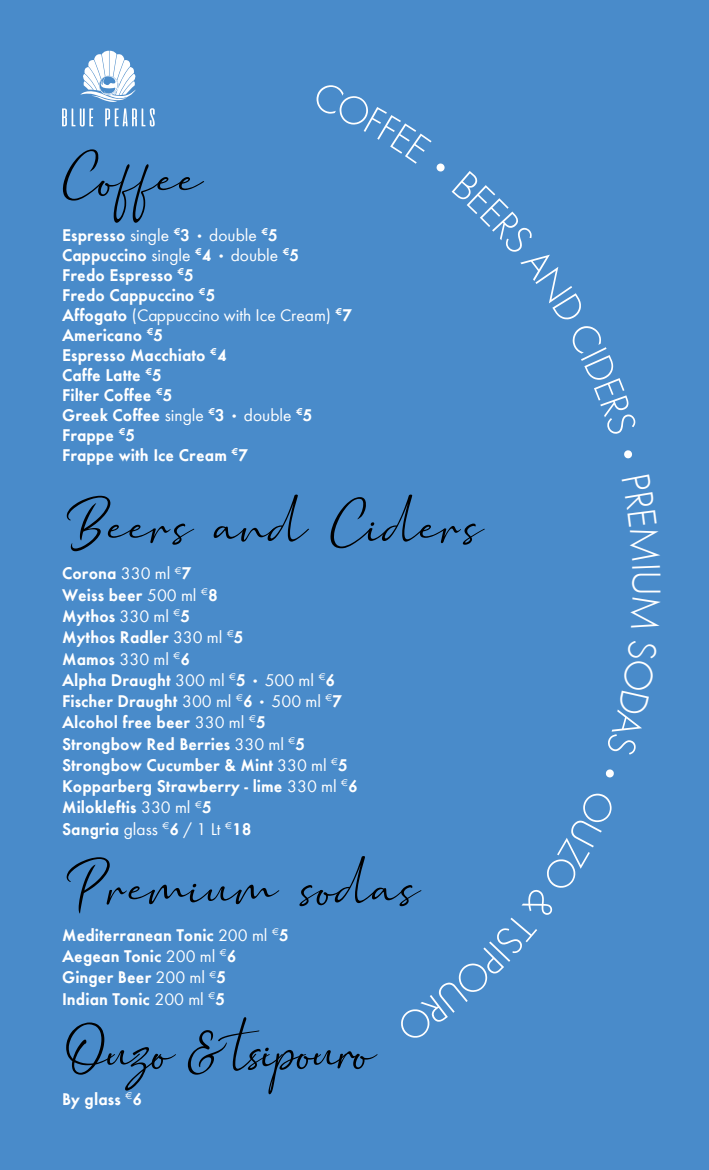
<style>
.page{position:relative;width:709px;height:1170px;background:#fff}
.page>*{position:absolute;margin:0;border:0;box-sizing:border-box;transform-origin:0 0}
.t1{font:60px "Marthin Slant";color:#000}
.t2{font:60px "Marthin Slant";letter-spacing:-.08em;color:#000}
.t3{font:100 41.25px "Futura Greek";color:#fff}
.t4{font:600 17.5px/21.2px "Futura Greek";color:#fff}
.s1{font-weight:400}
</style>
<div class="page">
<div style="left:0;top:0;width:709px;height:1169px;background:#498bca"></div>
<svg style="left:62px;top:51px;width:93px;height:75px"></svg>
<h1 class="t1" style="left:62px;top:133px;width:141px">Coffee</h1>
<p class="t4" style="left:62px;top:224px;width:291px;line-height:20px">Espresso <span class="s1">single</span> <sup>€</sup>3 <span class="s1">• double</span> <sup>€</sup>5<br>Cappuccino <span class="s1">single</span> <sup>€</sup>4 <span class="s1">• double</span> <sup>€</sup>5<br>Fredo Espresso <sup>€</sup>5<br>Fredo Cappuccino <sup>€</sup>5<br>Affogato <span class="s1">(Cappuccino with Ice Cream)</span> <sup>€</sup>7<br>Americano <sup>€</sup>5<br>Espresso Macchiato <sup>€</sup>4<br>Caffe Latte <sup>€</sup>5<br>Filter Coffee <sup>€</sup>5<br>Greek Coffee <span class="s1">single</span> <sup>€</sup>3 <span class="s1">• double</span> <sup>€</sup>5<br>Frappe <sup>€</sup>5<br>Frappe with Ice Cream <sup>€</sup>7</p>
<h1 class="t1" style="left:62px;top:481px;width:421px">Beers and Ciders</h1>
<p class="t4" style="left:62px;top:563px;width:297px">Corona <span class="s1">330 ml</span> <sup>€</sup>7<br>Weiss beer <span class="s1">500 ml</span> <sup>€</sup>8<br>Mythos <span class="s1">330 ml</span> <sup>€</sup>5<br>Mythos Radler <span class="s1">330 ml</span> <sup>€</sup>5<br>Mamos <span class="s1">330 ml</span> <sup>€</sup>6<br>Alpha Draught <span class="s1">300 ml</span> <sup>€</sup>5 <span class="s1">• 500 ml</span> <sup>€</sup>6<br>Fischer Draught <span class="s1">300 ml</span> <sup>€</sup>6 <span class="s1">• 500 ml</span> <sup>€</sup>7<br>Alcohol free beer <span class="s1">330 ml</span> <sup>€</sup>5<br>Strongbow Red Berries <span class="s1">330 ml</span> <sup>€</sup>5<br>Strongbow Cucumber &amp; Mint <span class="s1">330 ml</span> <sup>€</sup>5<br>Kopparberg Strawberry - lime <span class="s1">330 ml</span> <sup>€</sup>6<br>Milokleftis <span class="s1">330 ml</span> <sup>€</sup>5<br>Sangria <span class="s1">glass</span> <sup>€</sup>6 <span class="s1">/ 1 Lt</span> <sup>€</sup>18</p>
<h1 class="t1" style="left:62px;top:842px;width:358px">Premium sodas</h1>
<p class="t4" style="left:62px;top:924px;width:228px">Mediterranean Tonic <span class="s1">200 ml</span> <sup>€</sup>5<br>Aegean Tonic <span class="s1">200 ml</span> <sup>€</sup>6<br>Ginger Beer <span class="s1">200 ml</span> <sup>€</sup>5<br>Indian Tonic <span class="s1">200 ml</span> <sup>€</sup>5</p>
<h1 class="t2" style="left:62px;top:1006px;width:314px">Ouzo &amp; tsipouro</h1>
<p class="t4" style="left:62px;top:1088px;width:82px">By glass <sup>€</sup>6</p>
<h2 class="t3" style="left:668px;top:570px;width:28px;rotate:90deg">U</h2>
</div>
